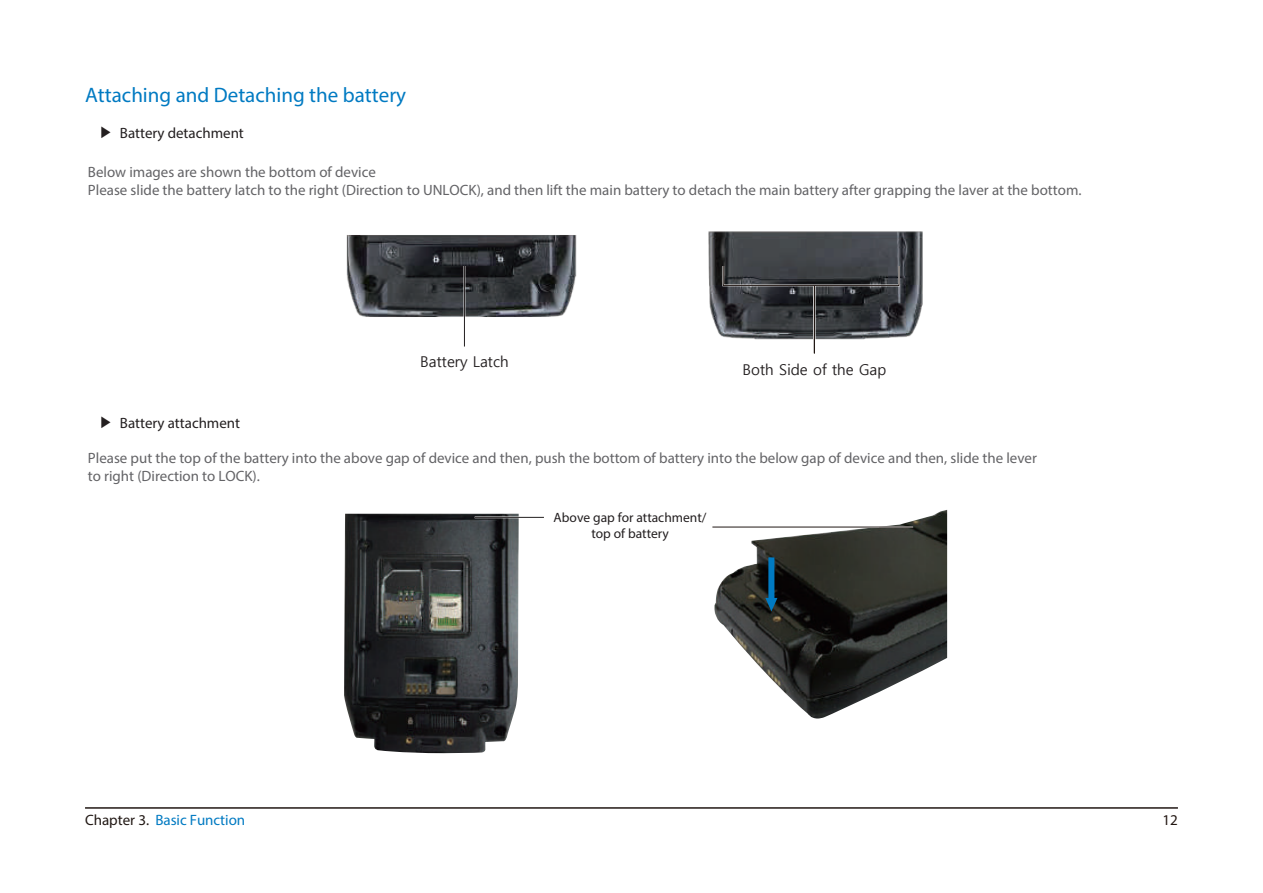
<style>
.page{position:relative;width:1263px;height:893px;background:#fff}
.page>*{position:absolute;margin:0;border:0;box-sizing:border-box;transform-origin:0 0}
.t1{font:21px "Myriad Pro";color:#007ac2}
.t2{font:15px/18px "Myriad Pro";color:#636366}
.t3{font:15px "Myriad Pro";color:#231f20}
.t4{font:15px "Malgun Gothic";color:#231f20}
.t5{font:15px "Myriad Pro";color:#007ac2}
.t6{font:15px "Myriad Pro";color:#221612}
.t7{font:13.5px/16.2px "Myriad Pro";color:#231f20;text-align:center}
.s1{font-family:"Adobe Myungjo Std";font-weight:500}
.s2{color:#211814}
</style>
<div class="page">
<hr style="left:85px;top:807px;width:1093px;height:2px;background:#211814">
<img style="left:346px;top:235px;width:231px;height:82px">
<img style="left:708px;top:231px;width:215px;height:109px">
<hr style="left:463px;top:266px;width:2px;height:81px;background:#fff">
<hr style="left:464px;top:266px;width:1px;height:81px;background:#231f20">
<hr style="left:813px;top:286px;width:2px;height:67px;background:#fff">
<hr style="left:814px;top:286px;width:1px;height:67px;background:#211814">
<div style="left:723px;top:266px;width:176px;height:20px;border:1px solid #211814"></div>
<img style="left:714px;top:510px;width:233px;height:208px">
<hr style="left:712px;top:526px;width:201px;height:2px;background:#fff">
<img style="left:344px;top:514px;width:175px;height:239px">
<svg style="left:765px;top:557px;width:12px;height:54px"></svg>
<hr style="left:475px;top:516px;width:69px;height:2px;background:#fff">
<hr style="left:475px;top:517px;width:69px;height:1px;background:#231f20">
<hr style="left:712px;top:527px;width:201px;height:1px;background:#211814">
<img style="left:404px;top:657px;width:52px;height:38px">
<h1 class="t1" style="left:85px;top:82px;width:323px">Attaching and Detaching the battery</h1>
<p class="t3" style="left:99px;top:124px;width:147px"><span class="s1">▶</span> Battery detachment</p>
<p class="t2" style="left:88px;top:163px;width:995px">Below images are shown the bottom of device<br>Please slide the battery latch to the right (Direction to UNLOCK), and then lift the main battery to detach the main battery after grapping the laver at the bottom.</p>
<p class="t4" style="left:420px;top:353px;width:90px">Battery Latch</p>
<p class="t4" style="left:742px;top:361px;width:145px">Both Side of the Gap</p>
<p class="t3" style="left:99px;top:414px;width:143px"><span class="s1">▶</span> Battery attachment</p>
<p class="t2" style="left:88px;top:448px;width:950px">Please put the top of the battery into the above gap of device and then, push the bottom of battery into the below gap of device and then, slide the lever to right (Direction to LOCK).</p>
<p class="t7" style="left:554px;top:509px;width:154px">Above gap for attachment/ top of battery</p>
<p class="t5" style="left:85px;top:810px;width:162px"><span class="s2">Chapter 3.</span> Basic Function</p>
<p class="t6" style="left:1162px;top:810px;width:17px">12</p>
</div>
